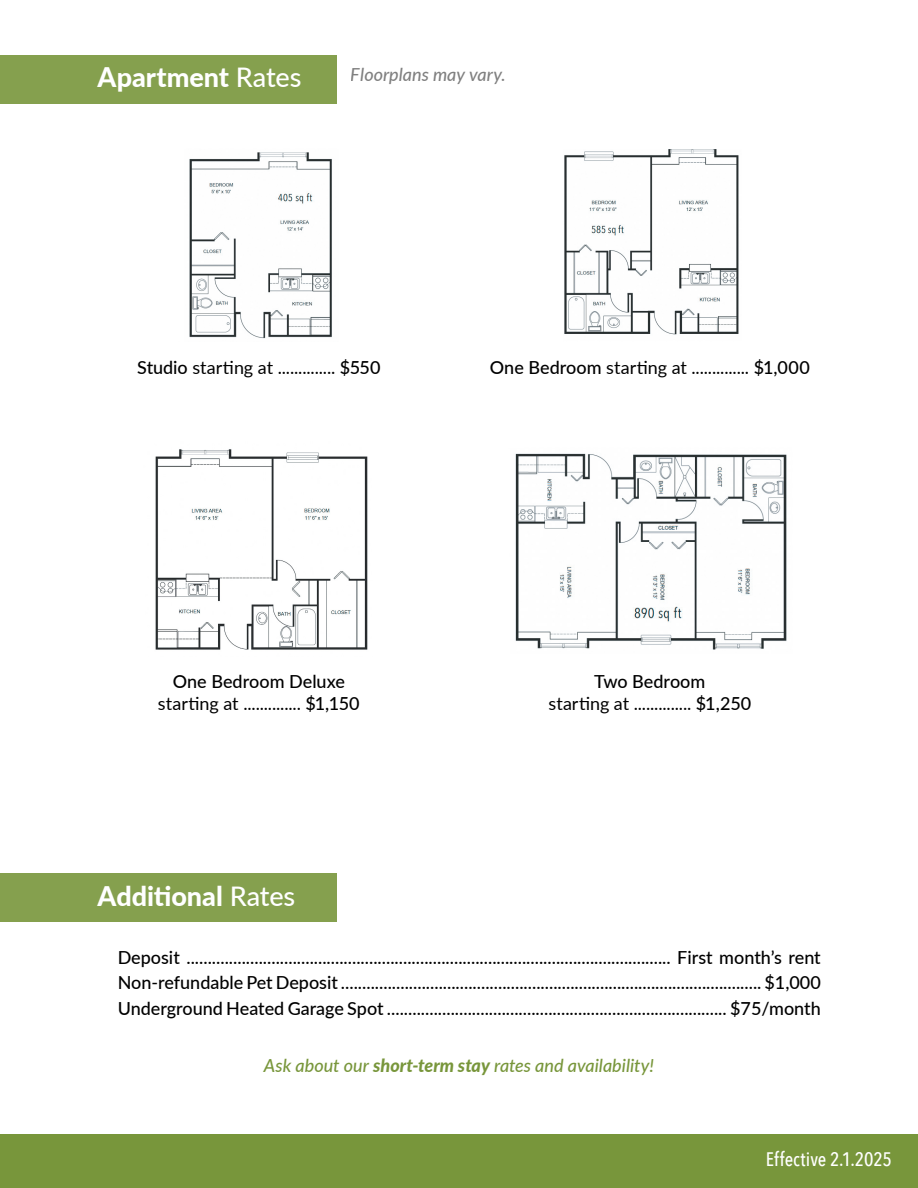
<style>
.page{position:relative;width:918px;height:1188px;background:#fff}
.page>*{position:absolute;margin:0;border:0;box-sizing:border-box;transform-origin:0 0}
.Heading{font:800 27px "Lato";color:#fff}
.Product_Line_Contact_Footer{font:500 19.5px "Avenir Next Condensed";color:#fff}
.Services_Packages_and_Additional_Rates{font:500 18px/25.5px "Lato";color:#000}
.t1{font:18px/21.6px "Lato";letter-spacing:.005em;color:#000;text-align:center}
.t2{font:italic 500 18px "Lato";color:#78963b}
.t3{font:italic 500 18px "Lato";color:#000}
.s1{font-weight:500}
.s2{font-weight:800}
</style>
<div class="page">
<div style="left:0;top:1134px;width:918px;height:54px;background:#78963b"></div>
<div style="left:0;top:55px;width:336px;height:49px;background:#85a04e"></div>
<div style="left:0;top:873px;width:336px;height:49px;background:#85a04e"></div>
<img style="left:189px;top:152px;width:143px;height:187px">
<img style="left:564px;top:149px;width:175px;height:186px">
<img style="left:155px;top:449px;width:213px;height:201px">
<img style="left:515px;top:453px;width:272px;height:197px">
<p class="Heading" style="left:98px;top:57px;width:205px">Apartment <span class="s1">Rates</span></p>
<p class="t3" style="left:351px;top:62px;width:156px">Floorplans may vary.</p>
<p class="t1" style="left:137px;top:356px;width:245px"><span class="s1">Studio</span> starting at .............. <span class="s1">$550</span></p>
<p class="t1" style="left:490px;top:356px;width:322px"><span class="s1">One Bedroom</span> starting at .............. <span class="s1">$1,000</span></p>
<p class="t1" style="left:158px;top:670px;width:203px"><span class="s1">One Bedroom Deluxe </span>starting at .............. <span class="s1">$1,150</span></p>
<p class="t1" style="left:548px;top:670px;width:204px"><span class="s1">Two Bedroom<br></span>starting at .............. <span class="s1">$1,250</span></p>
<p class="Heading" style="left:98px;top:876px;width:199px">Additional <span class="s1">Rates</span></p>
<p class="Services_Packages_and_Additional_Rates" style="left:118px;top:944px;width:705px">Deposit .................................................................................................................. First month’s rent</p>
<p class="Services_Packages_and_Additional_Rates" style="left:118px;top:969px;width:705px">Non-refundable Pet Deposit ................................................................................................... $1,000<br>Underground Heated Garage Spot ................................................................................ $75/month</p>
<p class="t2" style="left:264px;top:1052px;width:392px">Ask about our <span class="s2">short-term stay</span> rates and availability!</p>
<p class="Product_Line_Contact_Footer" style="left:766px;top:1147px;width:127px">Effective 2.1.2025</p>
</div>
